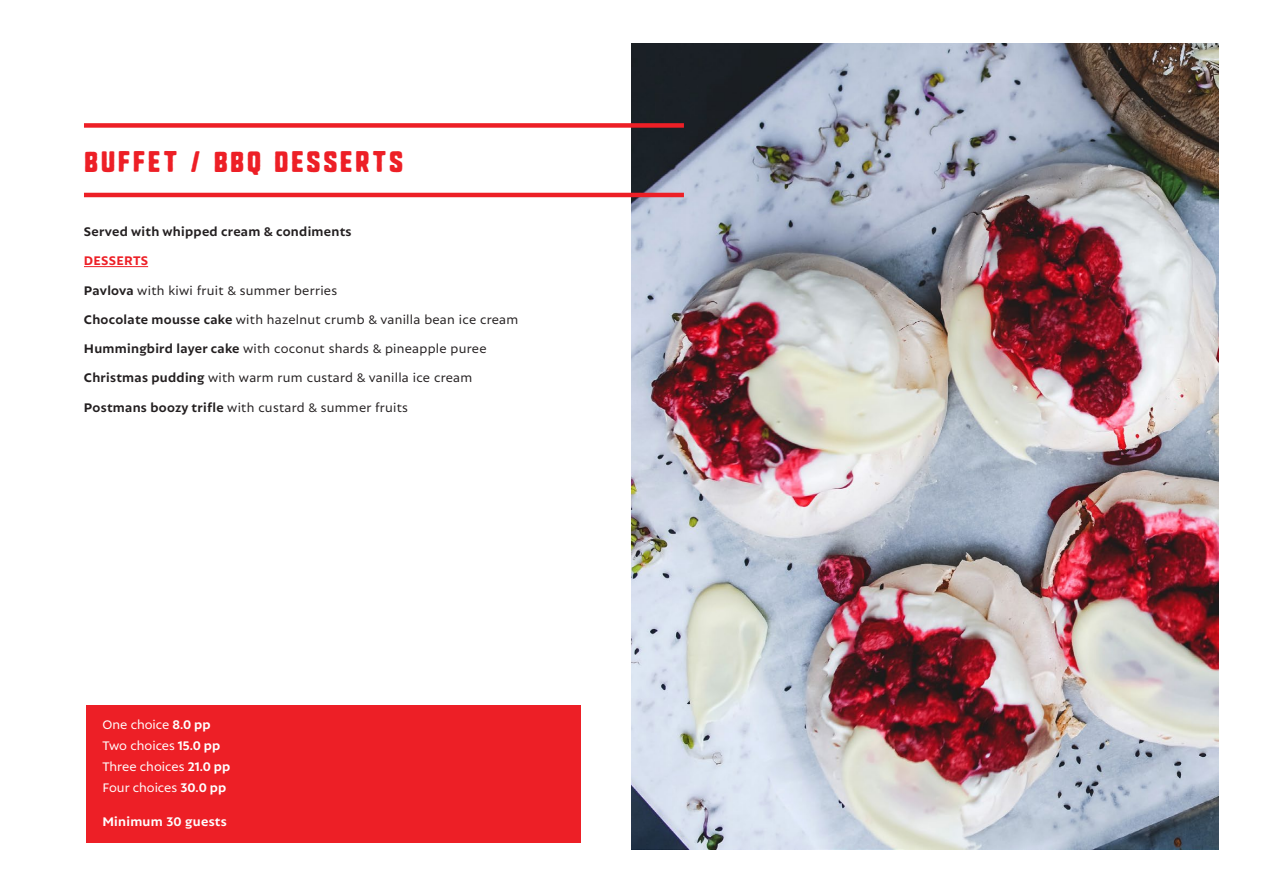
<style>
.page{position:relative;width:1263px;height:893px;background:#fff}
.page>*{position:absolute;margin:0;border:0;box-sizing:border-box;transform-origin:0 0}
.t1{font:30px "Fenway Sans";letter-spacing:.05em;color:#ed1f26}
.t2{font:13.5px "Autor";letter-spacing:.02em;color:#231f20}
.t3{font:13.5px/21px "Autor";color:#fff}
.t4{font:700 13.5px "Autor";letter-spacing:.02em;color:#231f20}
.t5{font:700 13.5px "Autor";letter-spacing:.02em;color:#fff}
.t6{font:700 13.5px "Autor";letter-spacing:.02em;color:#ed1f26}
.s1{font-weight:700}
</style>
<div class="page">
<img style="left:631px;top:43px;width:587px;height:807px">
<hr style="left:84px;top:193px;width:600px;height:4px;background:#ed1f26">
<div style="left:84px;top:123px;width:600px;height:5px;background:#ed1f26"></div>
<hr style="left:84px;top:266px;width:64px;height:1px;background:#ed1f26">
<div style="left:86px;top:705px;width:495px;height:137px;background:#ed1f26"></div>
<p class="t1" style="left:84px;top:148px;width:321px">BUFFET / BBQ DESSERTS</p>
<p class="t4" style="left:84px;top:223px;width:269px">Served with whipped cream &amp; condiments</p>
<p class="t6" style="left:84px;top:253px;width:66px">DESSERTS</p>
<p class="t2" style="left:84px;top:282px;width:255px"><span class="s1">Pavlova</span> with kiwi fruit &amp; summer berries</p>
<p class="t2" style="left:84px;top:311px;width:436px"><span class="s1">Chocolate mousse cake</span> with hazelnut crumb &amp; vanilla bean ice cream</p>
<p class="t2" style="left:84px;top:340px;width:404px"><span class="s1">Hummingbird layer cake</span> with coconut shards &amp; pineapple puree</p>
<p class="t2" style="left:84px;top:370px;width:390px"><span class="s1">Christmas pudding</span> with warm rum custard &amp; vanilla ice cream</p>
<p class="t2" style="left:84px;top:399px;width:326px"><span class="s1">Postmans boozy trifle</span> with custard &amp; summer fruits</p>
<p class="t3" style="left:102px;top:714px;width:129px">One choice <span class="s1">8.0 pp<br></span>Two choices <span class="s1">15.0 pp<br></span>Three choices <span class="s1">21.0 pp<br></span>Four choices <span class="s1">30.0 pp</span></p>
<p class="t5" style="left:102px;top:813px;width:126px">Minimum 30 guests</p>
</div>
